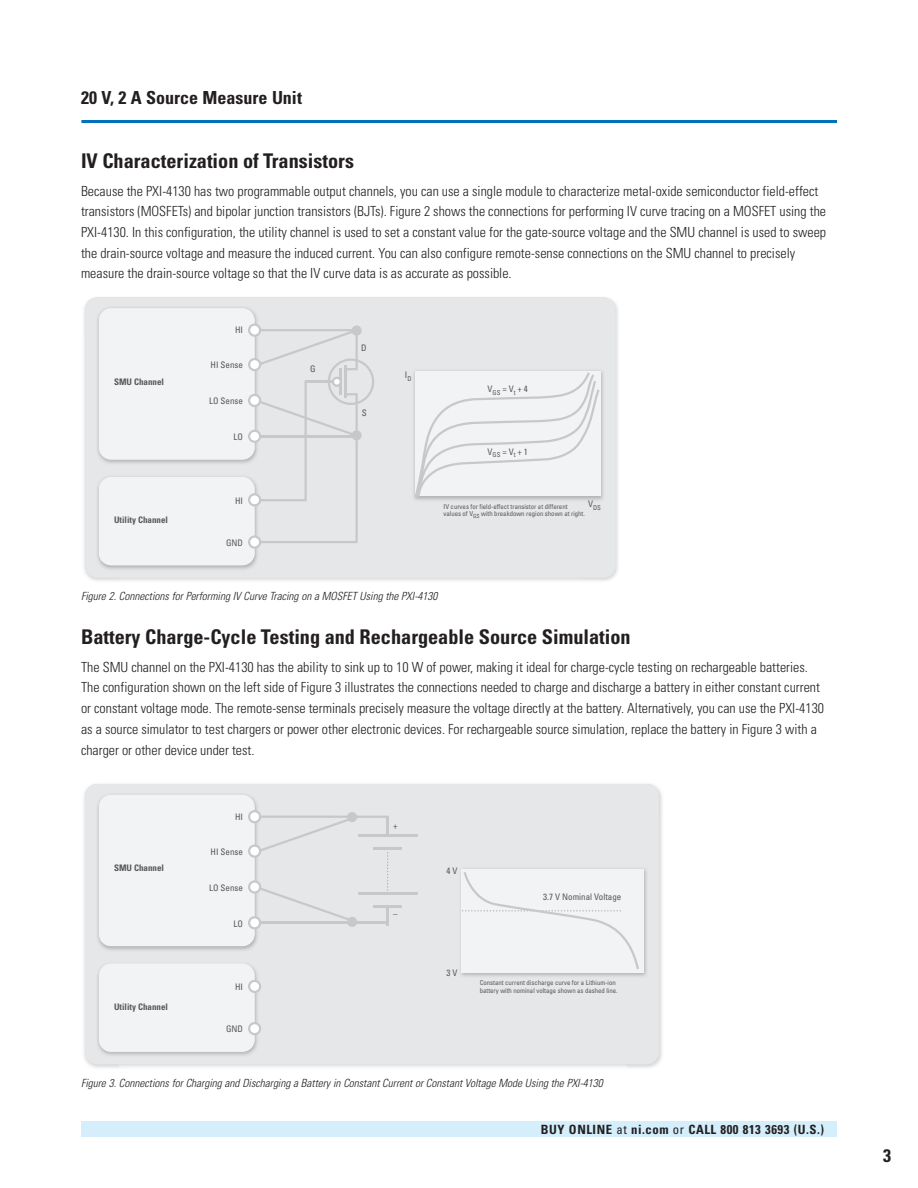
<style>
.page{position:relative;width:918px;height:1188px;background:#fff}
.page>*{position:absolute;margin:0;border:0;box-sizing:border-box;transform-origin:0 0}
.t1{font:700 condensed 20.25px "Univers";color:#231f20}
.t2{font:700 condensed 18px "Univers";color:#231f20}
.t3{font:300 condensed 13.95px/20.7px "Univers";color:#231f20}
.t4{font:700 condensed 12.75px "Univers";letter-spacing:.045em;color:#231f20}
.t5{font:italic 300 condensed 11.25px "Univers";color:#231f20}
.t6{font:condensed 9px "Univers";color:#57585a}
.t7{font:700 condensed 9px "Univers";color:#57585a}
.t8{font:condensed 6.75px/7.8px "Univers";color:#57585a}
.s1{font-weight:400}
</style>
<div class="page">
<div style="left:81px;top:1121px;width:756px;height:16px;background:#d4effb"></div>
<img style="left:84px;top:297px;width:534px;height:33px">
<img style="left:84px;top:330px;width:35px;height:251px">
<img style="left:583px;top:330px;width:35px;height:251px">
<div style="left:85px;top:298px;width:531px;height:280px;background:#e6e7e9;border-radius:12px"></div>
<img style="left:97px;top:477px;width:160px;height:92px">
<div style="left:99px;top:477px;width:156px;height:88px;background:#f2f3f4;border-radius:12px"></div>
<img style="left:97px;top:307px;width:160px;height:156px">
<div style="left:99px;top:308px;width:156px;height:152px;background:#f2f3f4;border-radius:12px"></div>
<img style="left:414px;top:370px;width:189px;height:130px">
<svg style="left:248px;top:324px;width:126px;height:225px"></svg>
<svg style="left:415px;top:372px;width:185px;height:124px"></svg>
<img style="left:84px;top:817px;width:36px;height:251px">
<img style="left:626px;top:817px;width:36px;height:251px">
<div style="left:85px;top:784px;width:574px;height:280px;background:#e6e7e9;border-radius:12px"></div>
<img style="left:97px;top:964px;width:160px;height:91px">
<div style="left:99px;top:964px;width:156px;height:88px;background:#f2f3f4;border-radius:12px"></div>
<img style="left:97px;top:795px;width:160px;height:155px">
<div style="left:99px;top:795px;width:156px;height:151px;background:#f2f3f4;border-radius:12px"></div>
<img style="left:461px;top:868px;width:186px;height:108px">
<div style="left:462px;top:869px;width:182px;height:104px;background:#f2f3f4"></div>
<hr style="left:260px;top:921px;width:126px;height:3px;background:#c7c8ca">
<hr style="left:260px;top:816px;width:129px;height:2px;background:#c7c8ca">
<svg style="left:387px;top:852px;width:1px;height:39px"></svg>
<hr style="left:358px;top:893px;width:59px;height:2px;background:#c7c8ca">
<hr style="left:358px;top:834px;width:59px;height:3px;background:#c7c8ca">
<hr style="left:373px;top:905px;width:29px;height:2px;background:#c7c8ca">
<hr style="left:373px;top:848px;width:29px;height:2px;background:#c7c8ca">
<hr style="left:387px;top:816px;width:2px;height:20px;background:#c7c8ca">
<hr style="left:387px;top:906px;width:2px;height:20px;background:#c7c8ca">
<svg style="left:248px;top:980px;width:13px;height:13px"></svg>
<svg style="left:248px;top:1022px;width:13px;height:13px"></svg>
<svg style="left:248px;top:880px;width:109px;height:49px"></svg>
<svg style="left:248px;top:810px;width:109px;height:48px"></svg>
<svg style="left:462px;top:872px;width:177px;height:97px"></svg>
<hr style="left:81px;top:120px;width:756px;height:3px;background:#0072bc">
<p class="t2" style="left:81px;top:91px;width:222px">20 V, 2 A Source Measure Unit</p>
<h1 class="t1" style="left:81px;top:153px;width:274px">IV Characterization of Transistors</h1>
<p class="t3" style="left:81px;top:182px;width:747px">Because the PXI-4130 has two programmable output channels, you can use a single module to characterize metal-oxide semiconductor field-effect transistors (MOSFETs) and bipolar junction transistors (BJTs). Figure 2 shows the connections for performing IV curve tracing on a MOSFET using the PXI-4130. In this configuration, the utility channel is used to set a constant value for the gate-source voltage and the SMU channel is used to sweep the drain-source voltage and measure the induced current. You can also configure remote-sense connections on the SMU channel to precisely measure the drain-source voltage so that the IV curve data is as accurate as possible.</p>
<p class="t7" style="left:114px;top:378px;width:52px">SMU Channel</p>
<p class="t7" style="left:114px;top:517px;width:56px">Utility Channel</p>
<p class="t6" style="left:235px;top:326px;width:10px">HI</p>
<p class="t6" style="left:211px;top:362px;width:34px">HI Sense</p>
<p class="t6" style="left:209px;top:398px;width:35px">LO Sense</p>
<p class="t6" style="left:234px;top:434px;width:11px">LO</p>
<p class="t6" style="left:235px;top:497px;width:10px">HI</p>
<p class="t6" style="left:226px;top:539px;width:19px">GND</p>
<p class="t6" style="left:310px;top:366px;width:7px">G</p>
<p class="t6" style="left:361px;top:344px;width:7px">D</p>
<p class="t6" style="left:362px;top:410px;width:7px">S</p>
<p class="t6" style="left:405px;top:371px;width:8px">I<sub>D</sub></p>
<p class="t6" style="left:488px;top:386px;width:42px">V<sub>GS</sub> = V<sub>t</sub> + 4</p>
<p class="t6" style="left:488px;top:448px;width:42px">V<sub>GS</sub> = V<sub>t</sub> + 1</p>
<p class="t8" style="left:588px;top:504px;width:14px"><sup>V</sup>DS</p>
<p class="t8" style="left:444px;top:503px;width:143px">IV curves for field-effect transistor at different values of V<sub>GS</sub> with breakdown region shown at right.</p>
<p class="t5" style="left:81px;top:592px;width:358px">Figure 2. Connections for Performing IV Curve Tracing on a MOSFET Using the PXI-4130</p>
<h1 class="t1" style="left:81px;top:629px;width:551px">Battery Charge-Cycle Testing and Rechargeable Source Simulation</h1>
<p class="t3" style="left:81px;top:658px;width:745px">The SMU channel on the PXI-4130 has the ability to sink up to 10 W of power, making it ideal for charge-cycle testing on rechargeable batteries.<br>The configuration shown on the left side of Figure 3 illustrates the connections needed to charge and discharge a battery in either constant current or constant voltage mode. The remote-sense terminals precisely measure the voltage directly at the battery. Alternatively, you can use the PXI-4130 as a source simulator to test chargers or power other electronic devices. For rechargeable source simulation, replace the battery in Figure 3 with a charger or other device under test.</p>
<p class="t7" style="left:114px;top:865px;width:52px">SMU Channel</p>
<p class="t7" style="left:114px;top:1003px;width:56px">Utility Channel</p>
<p class="t6" style="left:235px;top:813px;width:10px">HI</p>
<p class="t6" style="left:211px;top:849px;width:34px">HI Sense</p>
<p class="t6" style="left:209px;top:884px;width:35px">LO Sense</p>
<p class="t6" style="left:234px;top:920px;width:11px">LO</p>
<p class="t6" style="left:235px;top:984px;width:10px">HI</p>
<p class="t6" style="left:226px;top:1026px;width:19px">GND</p>
<p class="t6" style="left:393px;top:823px;width:6px">+</p>
<p class="t6" style="left:393px;top:910px;width:6px">–</p>
<p class="t6" style="left:447px;top:867px;width:12px">4V</p>
<p class="t6" style="left:543px;top:894px;width:80px">3.7 V Nominal Voltage</p>
<p class="t6" style="left:447px;top:969px;width:12px">3V</p>
<p class="t8" style="left:480px;top:979px;width:139px">Constant current discharge curve for a Lithium-ion battery with nominal voltage shown as dashed line.</p>
<p class="t5" style="left:81px;top:1079px;width:523px">Figure 3. Connections for Charging and Discharging a Battery in Constant Current or Constant Voltage Mode Using the PXI-4130</p>
<p class="t4" style="left:541px;top:1125px;width:285px">BUY ONLINE <span class="s1">at</span> ni.com <span class="s1">or</span> CALL 800 813 3693 (U.S.)</p>
<p class="t2" style="left:883px;top:1149px;width:9px">3</p>
</div>
